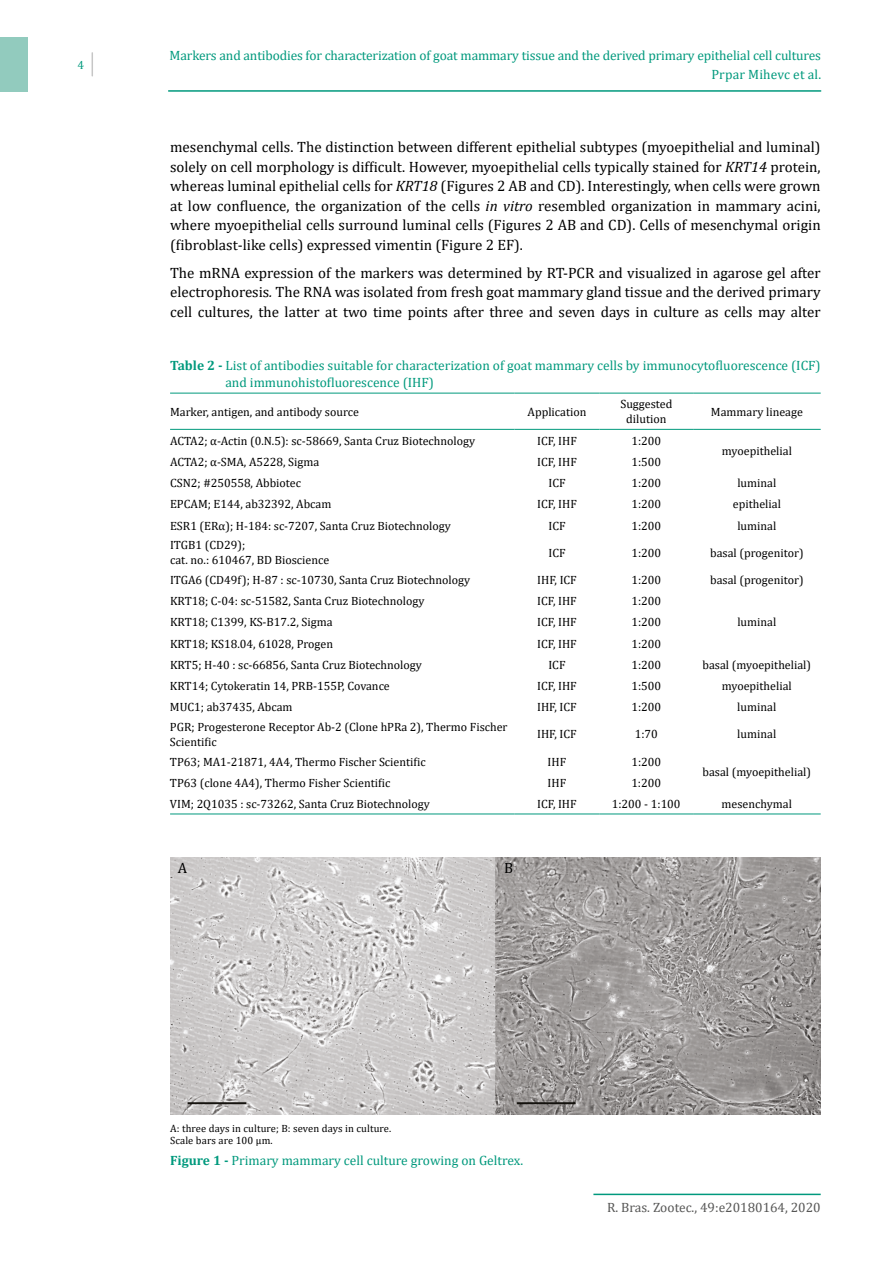
<style>
.page{position:relative;width:893px;height:1263px;background:#fff}
.page>*{position:absolute;margin:0;border:0;box-sizing:border-box;transform-origin:0 0}
.t1{font:15px/19.5px "Cambria";color:#000;text-align:justify}
.t2{font:13.5px/19.2px "Cambria";color:#00997d;text-align:right}
.t3{font:13.5px "Cambria";color:#575756}
.t4{font:12px/15px "Cambria";color:#000}
.t5{font:12px "Cambria";color:#00997d}
.t6{font:10.5px/12px "Cambria";letter-spacing:.01em;color:#000}
.s1{font-style:italic}
.s2{font-weight:700}
</style>
<div class="page">
<hr style="left:593px;top:1193px;width:228px;height:2px;background:#00997d">
<div style="left:0;top:37px;width:27px;height:55px;background:#92cbbe"></div>
<svg style="left:92px;top:53px;width:1px;height:23px"></svg>
<hr style="left:169px;top:90px;width:652px;height:2px;background:#00997d">
<hr style="left:170px;top:393px;width:344px;height:1px;background:#00997d">
<hr style="left:514px;top:393px;width:86px;height:1px;background:#00997d">
<hr style="left:600px;top:393px;width:93px;height:1px;background:#00997d">
<hr style="left:693px;top:393px;width:128px;height:1px;background:#00997d">
<hr style="left:170px;top:429px;width:344px;height:1px;background:#00997d">
<hr style="left:514px;top:429px;width:86px;height:1px;background:#00997d">
<hr style="left:600px;top:429px;width:93px;height:1px;background:#00997d">
<hr style="left:693px;top:429px;width:128px;height:1px;background:#00997d">
<hr style="left:170px;top:814px;width:344px;height:1px;background:#00997d">
<hr style="left:514px;top:814px;width:86px;height:1px;background:#00997d">
<hr style="left:600px;top:814px;width:93px;height:1px;background:#00997d">
<hr style="left:693px;top:814px;width:128px;height:1px;background:#00997d">
<img style="left:170px;top:857px;width:651px;height:258px">
<p class="t5" style="left:77px;top:58px;width:8px">4</p>
<p class="t2" style="left:170px;top:45px;width:653px">Markers and antibodies for characterization of goat mammary tissue and the derived primary epithelial cell cultures<br>Prpar Mihevc et al.</p>
<p class="t1" style="left:170px;top:137px;width:652px">mesenchymal cells. The distinction between different epithelial subtypes (myoepithelial and luminal) solely on cell morphology is difficult. However, myoepithelial cells typically stained for <span class="s1">KRT14</span> protein, whereas luminal epithelial cells for <span class="s1">KRT18</span> (Figures 2 AB and CD). Interestingly, when cells were grown at low confluence, the organization of the cells <span class="s1">in vitro</span> resembled organization in mammary acini, where myoepithelial cells surround luminal cells (Figures 2 AB and CD). Cells of mesenchymal origin (fibroblast-like cells) expressed vimentin (Figure 2 EF).</p>
<p class="t1" style="left:170px;top:263px;width:652px">The mRNA expression of the markers was determined by RT-PCR and visualized in agarose gel after electrophoresis<span class="s1">.</span> The RNA was isolated from fresh goat mammary gland tissue and the derived primary cell cultures, the latter at two time points after three and seven days in culture as cells may alter</p>
<p class="t2" style="left:225px;top:357px;width:597px;line-height:16.5px;text-align:left;text-indent:-55px"><span class="s2">Table 2 -</span> List of antibodies suitable for characterization of goat mammary cells by immunocytofluorescence (ICF) and immunohistofluorescence (IHF)</p>
<p class="t4" style="left:170px;top:404px;width:190px">Marker, antigen, and antibody source</p>
<p class="t4" style="left:527px;top:404px;width:61px">Application</p>
<p class="t4" style="left:620px;top:397px;width:53px;text-align:center">Suggested dilution</p>
<p class="t4" style="left:711px;top:404px;width:93px">Mammary lineage</p>
<p class="t4" style="left:170px;top:433px;width:307px">ACTA2; α-Actin (0.N.5): sc-58669, Santa Cruz Biotechnology</p>
<p class="t4" style="left:537px;top:433px;width:41px">ICF, IHF</p>
<p class="t4" style="left:631px;top:433px;width:31px">1:200</p>
<p class="t4" style="left:722px;top:444px;width:72px">myoepithelial</p>
<p class="t4" style="left:170px;top:454px;width:151px">ACTA2; α-SMA, A5228, Sigma</p>
<p class="t4" style="left:537px;top:454px;width:41px">ICF, IHF</p>
<p class="t4" style="left:631px;top:454px;width:31px">1:500</p>
<p class="t4" style="left:170px;top:475px;width:132px">CSN2; #250558, Abbiotec</p>
<p class="t4" style="left:548px;top:475px;width:19px">ICF</p>
<p class="t4" style="left:631px;top:475px;width:31px">1:200</p>
<p class="t4" style="left:737px;top:475px;width:40px">luminal</p>
<p class="t4" style="left:170px;top:497px;width:163px">EPCAM; E144, ab32392, Abcam</p>
<p class="t4" style="left:537px;top:497px;width:41px">ICF, IHF</p>
<p class="t4" style="left:631px;top:497px;width:31px">1:200</p>
<p class="t4" style="left:733px;top:497px;width:50px">epithelial</p>
<p class="t4" style="left:170px;top:518px;width:282px">ESR1 (ERα); H-184: sc-7207, Santa Cruz Biotechnology</p>
<p class="t4" style="left:548px;top:518px;width:19px">ICF</p>
<p class="t4" style="left:631px;top:518px;width:31px">1:200</p>
<p class="t4" style="left:737px;top:518px;width:41px">luminal</p>
<p class="t4" style="left:170px;top:538px;width:161px">ITGB1 (CD29);<br>cat. no.: 610467, BD Bioscience</p>
<p class="t4" style="left:548px;top:545px;width:19px">ICF</p>
<p class="t4" style="left:631px;top:545px;width:31px">1:200</p>
<p class="t4" style="left:710px;top:545px;width:95px">basal (progenitor)</p>
<p class="t4" style="left:170px;top:572px;width:302px">ITGA6 (CD49f); H-87 : sc-10730, Santa Cruz Biotechnology</p>
<p class="t4" style="left:537px;top:572px;width:41px">IHF, ICF</p>
<p class="t4" style="left:631px;top:572px;width:31px">1:200</p>
<p class="t4" style="left:710px;top:572px;width:95px">basal (progenitor)</p>
<p class="t4" style="left:170px;top:593px;width:256px">KRT18; C-04: sc-51582, Santa Cruz Biotechnology</p>
<p class="t4" style="left:537px;top:593px;width:41px">ICF, IHF</p>
<p class="t4" style="left:631px;top:593px;width:31px">1:200</p>
<p class="t4" style="left:170px;top:615px;width:164px">KRT18; C1399, KS-B17.2, Sigma</p>
<p class="t4" style="left:537px;top:615px;width:41px">ICF, IHF</p>
<p class="t4" style="left:631px;top:615px;width:31px">1:200</p>
<p class="t4" style="left:737px;top:615px;width:40px">luminal</p>
<p class="t4" style="left:170px;top:636px;width:165px">KRT18; KS18.04, 61028, Progen</p>
<p class="t4" style="left:537px;top:636px;width:41px">ICF, IHF</p>
<p class="t4" style="left:631px;top:636px;width:31px">1:200</p>
<p class="t4" style="left:170px;top:657px;width:253px">KRT5; H-40 : sc-66856, Santa Cruz Biotechnology</p>
<p class="t4" style="left:548px;top:657px;width:19px">ICF</p>
<p class="t4" style="left:631px;top:657px;width:31px">1:200</p>
<p class="t4" style="left:702px;top:657px;width:110px">basal (myoepithelial)</p>
<p class="t4" style="left:170px;top:678px;width:221px">KRT14; Cytokeratin 14, PRB-155P, Covance</p>
<p class="t4" style="left:537px;top:678px;width:41px">ICF, IHF</p>
<p class="t4" style="left:631px;top:678px;width:31px">1:500</p>
<p class="t4" style="left:722px;top:678px;width:72px">myoepithelial</p>
<p class="t4" style="left:170px;top:700px;width:124px">MUC1; ab37435, Abcam</p>
<p class="t4" style="left:537px;top:700px;width:41px">IHF, ICF</p>
<p class="t4" style="left:631px;top:700px;width:31px">1:200</p>
<p class="t4" style="left:737px;top:700px;width:40px">luminal</p>
<p class="t4" style="left:170px;top:719px;width:339px">PGR; Progesterone Receptor Ab-2 (Clone hPRa 2), Thermo Fischer<br>Scientific</p>
<p class="t4" style="left:537px;top:727px;width:41px">IHF, ICF</p>
<p class="t4" style="left:635px;top:727px;width:25px">1:70</p>
<p class="t4" style="left:737px;top:727px;width:40px">luminal</p>
<p class="t4" style="left:170px;top:754px;width:257px">TP63; MA1-21871, 4A4, Thermo Fischer Scientific</p>
<p class="t4" style="left:548px;top:754px;width:20px">IHF</p>
<p class="t4" style="left:631px;top:754px;width:31px">1:200</p>
<p class="t4" style="left:702px;top:764px;width:110px">basal (myoepithelial)</p>
<p class="t4" style="left:170px;top:775px;width:222px">TP63 (clone 4A4), Thermo Fisher Scientific</p>
<p class="t4" style="left:548px;top:775px;width:20px">IHF</p>
<p class="t4" style="left:631px;top:775px;width:31px">1:200</p>
<p class="t4" style="left:170px;top:796px;width:261px">VIM; 2Q1035 : sc-73262, Santa Cruz Biotechnology</p>
<p class="t4" style="left:537px;top:796px;width:41px">ICF, IHF</p>
<p class="t4" style="left:612px;top:796px;width:70px">1:200 - 1:100</p>
<p class="t4" style="left:722px;top:796px;width:72px">mesenchymal</p>
<p class="t1" style="left:178px;top:860px;width:11px">A</p>
<p class="t1" style="left:504px;top:860px;width:11px">B</p>
<p class="t6" style="left:170px;top:1123px;width:223px">A: three days in culture; B: seven days in culture.<br>Scale bars are 100 µm.</p>
<p class="t2" style="left:170px;top:1151px;width:355px"><span class="s2">Figure 1 -</span> Primary mammary cell culture growing on Geltrex.</p>
<p class="t3" style="left:607px;top:1199px;width:215px">R. Bras. Zootec., 49:e20180164, 2020</p>
</div>
